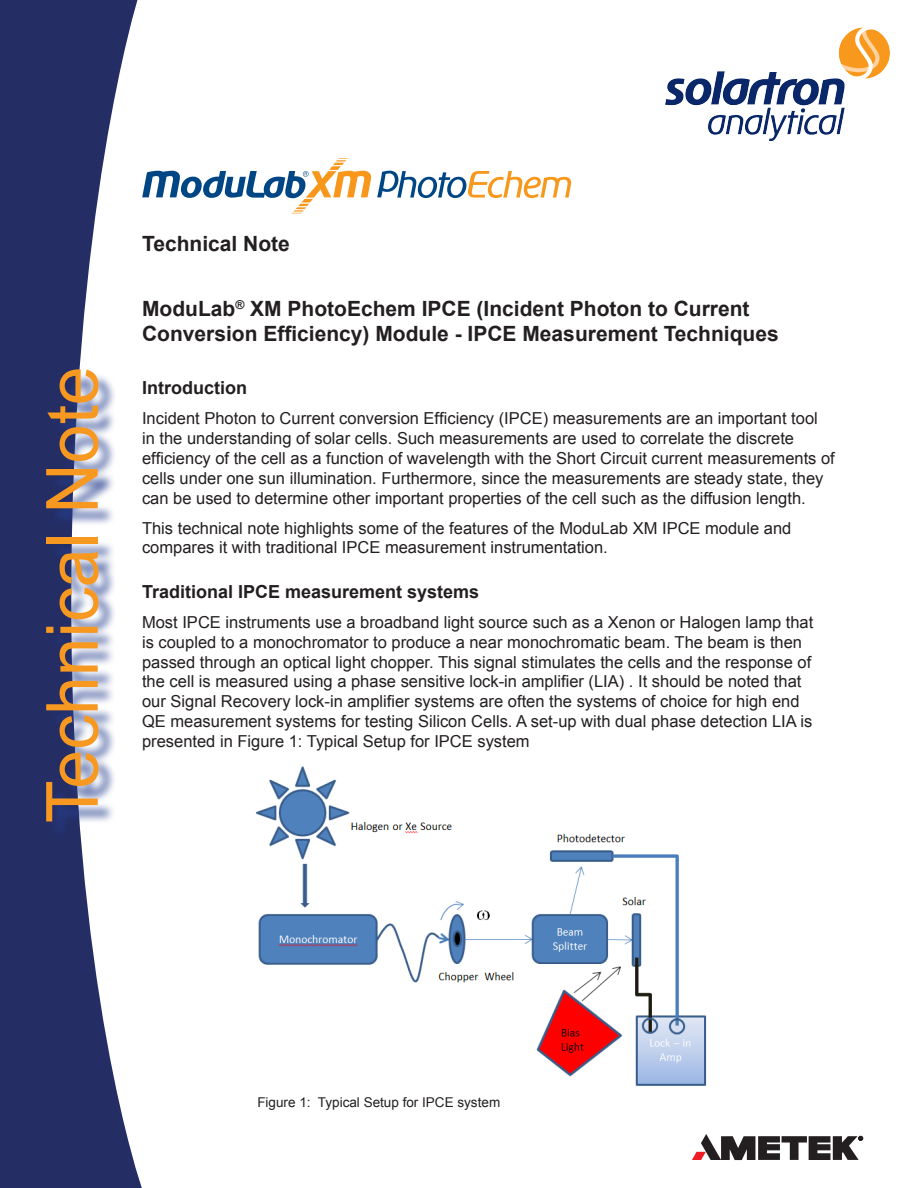
<style>
.page{position:relative;width:918px;height:1188px;background:#fff}
.page>*{position:absolute;margin:0;border:0;box-sizing:border-box;transform-origin:0 0}
.t1{font:72px "Arial Narrow";color:#f79821;scale:1.18 1}
.t2{font:700 21px/25.2px "Arial";color:#231f20}
.t3{font:700 18px "Arial";color:#231f20}
.t4{font:16.5px/19.8px "Arial";color:#231f20}
.t5{font:13.5px "Arial";color:#231f20}
</style>
<div class="page">
<svg style="left:0;top:0;width:142px;height:1188px;fill:#242d64"></svg>
<img style="left:666px;top:28px;width:224px;height:113px">
<div style="left:48px;top:372px;width:69px;height:468px;background:#253f8e;opacity:.75"></div>
<svg style="left:692px;top:1134px;width:171px;height:26px"></svg>
<svg style="left:142px;top:158px;width:229px;height:55px"></svg>
<svg style="left:377px;top:171px;width:194px;height:27px"></svg>
<img style="left:255px;top:766px;width:452px;height:320px">
<h1 class="t1" style="left:45px;top:823px;width:389px;rotate:-90deg">Technical Note</h1>
<p class="t2" style="left:142px;top:233px;width:149px">Technical Note</p>
<p class="t2" style="left:142px;top:298px;width:638px">ModuLab<sup>®</sup> XM PhotoEchem IPCE (Incident Photon to Current<br>Conversion Efficiency) Module - IPCE Measurement Techniques</p>
<p class="t3" style="left:142px;top:381px;width:106px">Introduction</p>
<p class="t4" style="left:142px;top:409px;width:694px">Incident Photon to Current conversion Efficiency (IPCE) measurements are an important tool<br>in the understanding of solar cells. Such measurements are used to correlate the discrete efficiency of the cell as a function of wavelength with the Short Circuit current measurements of cells under one sun illumination. Furthermore, since the measurements are steady state, they can be used to determine other important properties of the cell such as the diffusion length.</p>
<p class="t4" style="left:142px;top:518px;width:651px">This technical note highlights some of the features of the ModuLab XM IPCE module and compares it with traditional IPCE measurement instrumentation.</p>
<p class="t3" style="left:142px;top:580px;width:339px">Traditional IPCE measurement systems</p>
<p class="t4" style="left:142px;top:612px;width:673px">Most IPCE instruments use a broadband light source such as a Xenon or Halogen lamp that is coupled to a monochromator to produce a near monochromatic beam. The beam is then passed through an optical light chopper. This signal stimulates the cells and the response of the cell is measured using a phase sensitive lock-in amplifier (LIA) . It should be noted that our Signal Recovery lock-in amplifier systems are often the systems of choice for high end QE measurement systems for testing Silicon Cells. A set-up with dual phase detection LIA is presented in Figure 1: Typical Setup for IPCE system</p>
<p class="t5" style="left:257px;top:1094px;width:244px">Figure 1: Typical Setup for IPCE system</p>
</div>
